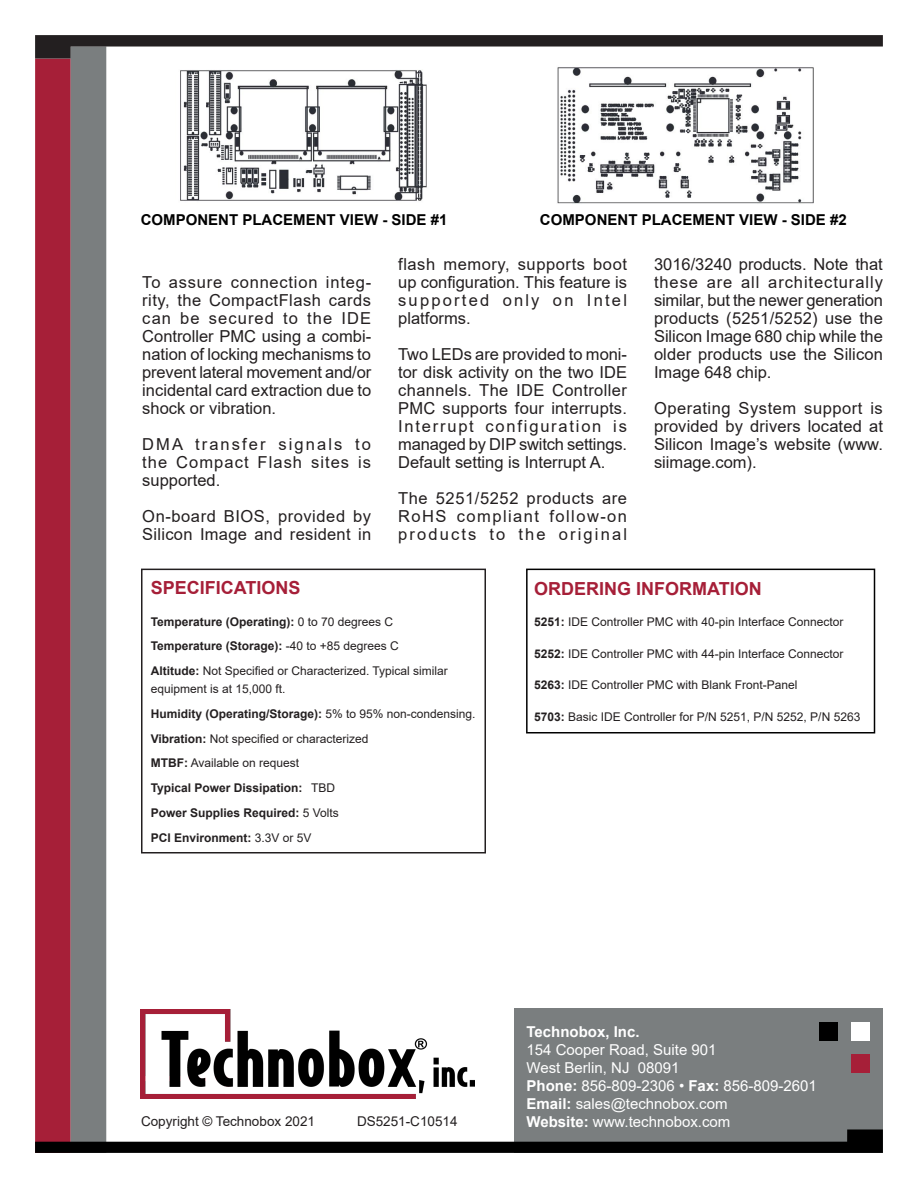
<style>
.page{position:relative;width:918px;height:1188px;background:#fff}
.page>*{position:absolute;margin:0;border:0;box-sizing:border-box;transform-origin:0 0}
.Body{font:700 18px "Arial";color:#a61f38}
.Datasheet_Body{font:16.5px/18px "Arial";letter-spacing:.005em;color:#231f20;text-align:justify}
.t1{font:15px/18px "Arial";color:#fff}
.Body-2{font:700 15px "Arial";color:#000}
.t2{font:700 15px "Arial";color:#fff}
.t3{font:13.5px "Arial";color:#231f20}
.HTML_Body{font:700 12px "Arial";color:#231f20}
.Datasheet_Body-2{font:12px "Arial";color:#231f20}
.HTML_Body-2{font:12px/18px "Arial";color:#231f20}
.s1{font-weight:400}
.s2{font-weight:700}
</style>
<div class="page">
<div style="left:35px;top:59px;width:36px;height:1094px;background:#a61f38"></div>
<div style="left:71px;top:46px;width:35px;height:1107px;background:#7a7e7f"></div>
<div style="left:514px;top:1009px;width:369px;height:144px;background:#7a7e7f"></div>
<div style="left:851px;top:1022px;width:18px;height:18px;background:#fff"></div>
<div style="left:851px;top:1054px;width:18px;height:18px;background:#a61f38"></div>
<div style="left:819px;top:1022px;width:19px;height:18px;background:#000"></div>
<svg style="left:35px;top:1129px;width:848px;height:24px"></svg>
<img style="left:141px;top:1009px;width:333px;height:89px">
<svg style="left:35px;top:35px;width:848px;height:24px"></svg>
<img style="left:557px;top:67px;width:257px;height:137px">
<img style="left:180px;top:70px;width:247px;height:131px">
<div style="left:526px;top:569px;width:349px;height:165px;border:2px solid #000"></div>
<div style="left:141px;top:569px;width:345px;height:285px;border:2px solid #231f20"></div>
<p class="Body-2" style="left:141px;top:209px;width:308px">COMPONENT PLACEMENT VIEW - SIDE #1</p>
<p class="Body-2" style="left:540px;top:209px;width:308px">COMPONENT PLACEMENT VIEW - SIDE #2</p>
<p class="Datasheet_Body" style="left:142px;top:273px;width:230px">To assure connection integ&shy;rity, the CompactFlash cards can be secured to the IDE Controller PMC using a combi&shy;nation of locking mechanisms to prevent lateral movement and/or incidental card extraction due to shock or vibration.</p>
<p class="Datasheet_Body" style="left:142px;top:435px;width:230px">DMA transfer signals to the Compact Flash sites is supported.</p>
<p class="Datasheet_Body" style="left:142px;top:507px;width:230px">On-board BIOS, provided by<br>Silicon Image and resident in</p>
<p class="Datasheet_Body" style="left:398px;top:255px;width:230px">flash memory, supports boot up configuration. This feature is supported only on Intel platforms.</p>
<p class="Datasheet_Body" style="left:398px;top:345px;width:230px">Two LEDs are provided to moni&shy;tor disk activity on the two IDE channels. The IDE Controller PMC supports four interrupts.<br>Interrupt configuration is managed by DIP switch settings.<br>Default setting is Interrupt A.</p>
<p class="Datasheet_Body" style="left:398px;top:489px;width:230px">The 5251/5252 products are RoHS compliant follow-on products to the original</p>
<p class="Datasheet_Body" style="left:654px;top:255px;width:230px">3016/3240 products. Note that these are all architecturally similar, but the newer generation products (5251/5252) use the Silicon Image 680 chip while the older products use the Silicon Image 648 chip.</p>
<p class="Datasheet_Body" style="left:654px;top:399px;width:230px">Operating System support is provided by drivers located at Silicon Image’s website (www. siimage.com).</p>
<p class="Body" style="left:151px;top:575px;width:151px">SPECIFICATIONS</p>
<p class="HTML_Body" style="left:151px;top:613px;width:244px">Temperature (Operating): <span class="s1">0 to 70 degrees C</span></p>
<p class="HTML_Body" style="left:151px;top:638px;width:250px">Temperature (Storage): <span class="s1">-40 to +85 degrees C</span></p>
<p class="HTML_Body-2" style="left:151px;top:662px;width:299px"><span class="s2">Altitude:</span> Not Specified or Characterized. Typical similar equipment is at 15,000 ft.</p>
<p class="HTML_Body" style="left:151px;top:705px;width:326px">Humidity (Operating/Storage): <span class="s1">5% to 95% non-condensing.</span></p>
<p class="HTML_Body-2" style="left:151px;top:729px;width:219px"><span class="s2">Vibration:</span> Not specified or characterized</p>
<p class="HTML_Body-2" style="left:151px;top:754px;width:150px"><span class="s2">MTBF:</span> Available on request</p>
<p class="HTML_Body" style="left:151px;top:779px;width:186px">Typical Power Dissipation: <span class="s1">TBD</span></p>
<p class="HTML_Body" style="left:151px;top:804px;width:190px">Power Supplies Required: <span class="s1">5 Volts</span></p>
<p class="HTML_Body" style="left:151px;top:829px;width:162px">PCI Environment: <span class="s1">3.3V or 5V</span></p>
<p class="Body" style="left:534px;top:576px;width:229px">ORDERING INFORMATION</p>
<p class="Datasheet_Body-2" style="left:534px;top:614px;width:311px"><span class="s2">5251:</span> IDE Controller PMC with 40-pin Interface Connector</p>
<p class="Datasheet_Body-2" style="left:534px;top:645px;width:311px"><span class="s2">5252:</span> IDE Controller PMC with 44-pin Interface Connector</p>
<p class="Datasheet_Body-2" style="left:534px;top:677px;width:265px"><span class="s2">5263:</span> IDE Controller PMC with Blank Front-Panel</p>
<p class="Datasheet_Body-2" style="left:534px;top:708px;width:328px"><span class="s2">5703:</span> Basic IDE Controller for P/N 5251, P/N 5252, P/N 5263</p>
<p class="t3" style="left:141px;top:1112px;width:176px">Copyright © Technobox 2021</p>
<p class="t3" style="left:357px;top:1112px;width:102px">DS5251-C10514</p>
<p class="t2" style="left:526px;top:1021px;width:115px">Technobox, Inc.</p>
<p class="t1" style="left:526px;top:1041px;width:192px">154 Cooper Road, Suite 901</p>
<p class="t1" style="left:526px;top:1059px;width:155px">West Berlin, NJ 08091</p>
<p class="t1" style="left:526px;top:1077px;width:292px"><span class="s2">Phone:</span> 856-809-2306 • <span class="s2">Fax:</span> 856-809-2601<br><span class="s2">Email:</span> sales@technobox.com</p>
<p class="t1" style="left:526px;top:1113px;width:205px"><span class="s2">Website:</span> www.technobox.com</p>
</div>
